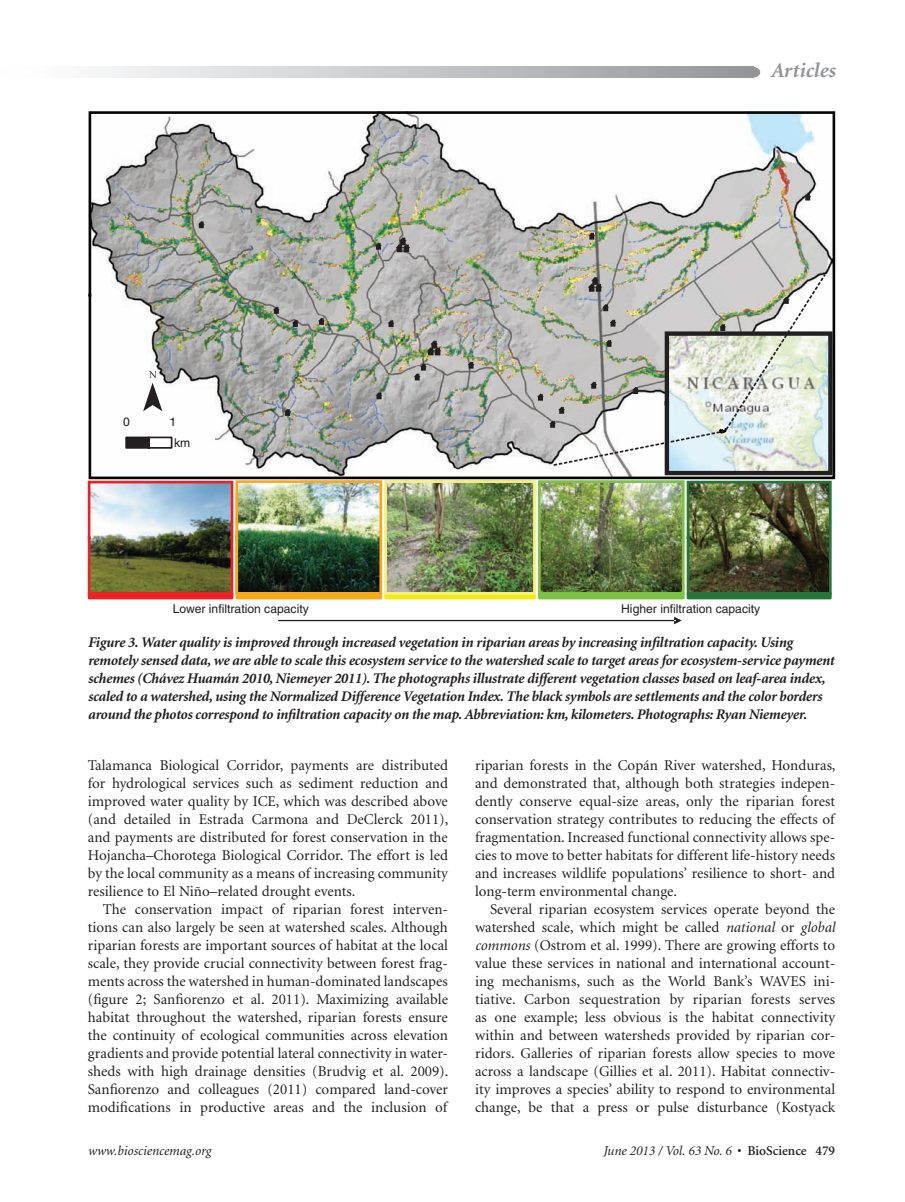
<style>
.page{position:relative;width:905px;height:1202px;background:#fff}
.page>*{position:absolute;margin:0;border:0;box-sizing:border-box;transform-origin:0 0}
.t1{font:italic 700 21px "Minion";color:#939598}
.t2{font:15px/18px "Minion";color:#231f20;text-align:justify}
.t3{font:italic 700 14.7px/18px "Minion";letter-spacing:-.02em;color:#231f20}
.t4{font:italic 13.5px "Minion";color:#231f20}
.t5{font:12.15px/21.5px "Helvetica";color:#231f20}
.s1{font-style:italic}
.s2{font-weight:600;font-style:normal}
</style>
<div class="page">
<svg style="left:95px;top:67px;width:655px;height:10px;background:#c5c6c9"></svg>
<div style="left:746px;top:67px;width:14px;height:10px;background:#939598;border-radius:50%"></div>
<img style="left:88px;top:111px;width:747px;height:369px">
<svg style="left:551px;top:272px;width:276px;height:5px"></svg>
<div style="left:88px;top:592px;width:145px;height:7px;border:3px solid #ed2026"></div>
<div style="left:235px;top:592px;width:147px;height:7px;background:#f9a81c"></div>
<div style="left:384px;top:592px;width:151px;height:7px;background:#f2eb17"></div>
<div style="left:538px;top:592px;width:146px;height:7px;background:#7bc142"></div>
<div style="left:686px;top:592px;width:145px;height:7px;background:#257439"></div>
<img style="left:88px;top:277px;width:746px;height:319px">
<svg style="left:278px;top:616px;width:403px;height:8px"></svg>
<p class="t5" style="left:123px;top:411px;width:8px">0</p>
<p class="t5" style="left:174px;top:411px;width:18px;text-indent:-5px">1 km</p>
<h1 class="t1" style="left:770px;top:60px;width:66px">Articles</h1>
<p class="t5" style="left:621px;top:597px;width:140px">Higher infiltration capacity</p>
<p class="t3" style="left:88px;top:633px;width:748px">Figure 3. Water quality is improved through increased vegetation in riparian areas by increasing infiltration capacity. Using remotely sensed data, we are able to scale this ecosystem service to the watershed scale to target areas for ecosystem-service payment schemes (Chávez Huamán 2010, Niemeyer 2011). The photographs illustrate different vegetation classes based on leaf-area index, scaled to a watershed, using the Normalized Difference Vegetation Index. The black symbols are settlements and the color borders around the photos correspond to infiltration capacity on the map. Abbreviation: km, kilometers. Photographs: Ryan Niemeyer.</p>
<p class="t5" style="left:173px;top:597px;width:138px">Lower infiltration capacity</p>
<p class="t2" style="left:88px;top:756px;width:362px">Talamanca Biological Corridor, payments are distributed for hydrological services such as sediment reduction and improved water quality by ICE, which was described above (and detailed in Estrada Carmona and DeClerck 2011), and payments are distributed for forest conservation in the Hojancha–Chorotega Biological Corridor. The effort is led by the local community as a means of increasing community resilience to El Niño–related drought events.</p>
<p class="t2" style="left:88px;top:900px;width:362px;text-indent:15px">The conservation impact of riparian forest interven&shy;tions can also largely be seen at watershed scales. Although riparian forests are important sources of habitat at the local scale, they provide crucial connectivity between forest frag&shy;ments across the watershed in human-dominated landscapes (figure 2; Sanfiorenzo et al. 2011). Maximizing available habitat throughout the watershed, riparian forests ensure the continuity of ecological communities across elevation gradients and provide potential lateral connectivity in water&shy;sheds with high drainage densities (Brudvig et al. 2009).<br>Sanfiorenzo and colleagues (2011) compared land-cover modifications in productive areas and the inclusion of</p>
<p class="t2" style="left:475px;top:756px;width:362px">riparian forests in the Copán River watershed, Honduras, and demonstrated that, although both strategies indepen&shy;dently conserve equal-size areas, only the riparian forest conservation strategy contributes to reducing the effects of fragmentation. Increased functional connectivity allows spe&shy;cies to move to better habitats for different life-history needs and increases wildlife populations’ resilience to short- and long-term environmental change.</p>
<p class="t2" style="left:475px;top:900px;width:362px;text-indent:15px">Several riparian ecosystem services operate beyond the watershed scale, which might be called <span class="s1">national</span> or <span class="s1">global commons</span> (Ostrom et al. 1999). There are growing efforts to value these services in national and international account&shy;ing mechanisms, such as the World Bank’s WAVES ini&shy;tiative. Carbon sequestration by riparian forests serves as one example; less obvious is the habitat connectivity within and between watersheds provided by riparian cor&shy;ridors. Galleries of riparian forests allow species to move across a landscape (Gillies et al. 2011). Habitat connectiv&shy;ity improves a species’ ability to respond to environmental change, be that a press or pulse disturbance (Kostyack</p>
<p class="t4" style="left:88px;top:1144px;width:125px">www.biosciencemag.org</p>
<p class="t4" style="left:603px;top:1144px;width:234px">June 2013 / Vol. 63 No. 6 <span class="s2">• BioScience 479</span></p>
</div>
